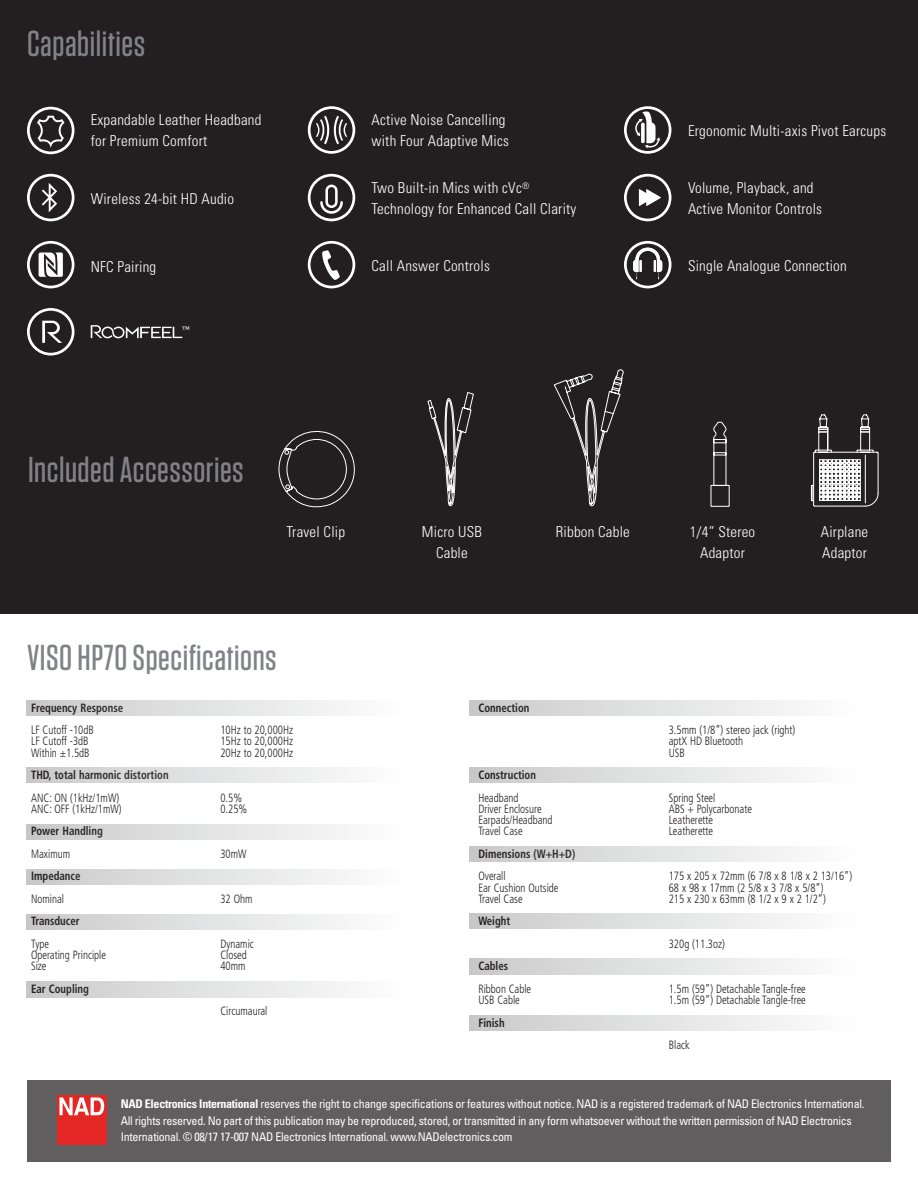
<style>
.page{position:relative;width:918px;height:1188px;background:#fff}
.page>*{position:absolute;margin:0;border:0;box-sizing:border-box;transform-origin:0 0}
.t1{font:500 36px "Tungsten";letter-spacing:.015em;color:#808285}
.t2{font:18px "Minion Pro";color:#fff}
.t3{font:300 condensed 15px "Univers";letter-spacing:.015em;color:#fff}
.t4{font:300 condensed 12px "Frutiger";color:#231f20;scale:.9 1}
.t5{font:condensed 12px/16.5px "Univers";letter-spacing:-.025em;color:#fff}
.t6{font:700 condensed 12px "Frutiger";color:#231f20;scale:.9 1}
.s1{font-weight:700}
</style>
<div class="page">
<div style="left:0;top:0;width:918px;height:613px;background:#231f20"></div>
<div style="left:26px;top:700px;width:377px;height:16px;background:linear-gradient(to right,#cacacb,#fdfefe)"></div>
<div style="left:470px;top:700px;width:385px;height:16px;background:linear-gradient(to right,#cacacb,#fdfefe)"></div>
<svg style="left:470px;top:768px;width:321px;height:15px;background:#dfdfe0"></svg>
<svg style="left:470px;top:847px;width:321px;height:15px;background:#dfdfe0"></svg>
<svg style="left:470px;top:914px;width:321px;height:15px;background:#dfdfe0"></svg>
<svg style="left:470px;top:959px;width:321px;height:15px;background:#dfdfe0"></svg>
<svg style="left:470px;top:1015px;width:321px;height:15px;background:#dfdfe0"></svg>
<svg style="left:26px;top:768px;width:314px;height:15px;background:#dfdfe0"></svg>
<div style="left:26px;top:824px;width:377px;height:16px;background:linear-gradient(to right,#cacacb,#fdfefe)"></div>
<svg style="left:26px;top:869px;width:314px;height:15px;background:#dfdfe0"></svg>
<svg style="left:26px;top:982px;width:314px;height:15px;background:#dfdfe0"></svg>
<svg style="left:26px;top:914px;width:314px;height:15px;background:#dfdfe0"></svg>
<svg style="left:27px;top:107px;width:48px;height:47px"></svg>
<svg style="left:27px;top:174px;width:48px;height:47px"></svg>
<svg style="left:27px;top:241px;width:48px;height:47px"></svg>
<svg style="left:308px;top:106px;width:47px;height:48px"></svg>
<svg style="left:308px;top:174px;width:47px;height:47px"></svg>
<svg style="left:308px;top:241px;width:47px;height:47px"></svg>
<svg style="left:624px;top:106px;width:47px;height:48px"></svg>
<svg style="left:624px;top:174px;width:47px;height:47px"></svg>
<svg style="left:624px;top:241px;width:47px;height:47px"></svg>
<svg style="left:278px;top:430px;width:77px;height:78px"></svg>
<svg style="left:427px;top:392px;width:47px;height:114px"></svg>
<svg style="left:554px;top:369px;width:70px;height:138px"></svg>
<svg style="left:710px;top:421px;width:20px;height:86px"></svg>
<svg style="left:810px;top:414px;width:69px;height:93px"></svg>
<div style="left:27px;top:1080px;width:864px;height:82px;background:#605e5f"></div>
<svg style="left:91px;top:325px;width:91px;height:13px"></svg>
<svg style="left:27px;top:308px;width:48px;height:48px"></svg>
<div style="left:57px;top:1096px;width:49px;height:49px;background:#e42625"></div>
<svg style="left:59px;top:1097px;width:45px;height:18px"></svg>
<p class="t1" style="left:27px;top:25px;width:120px">Capabilities</p>
<p class="t3" style="left:91px;top:111px;width:172px">Expandable Leather Headband</p>
<p class="t3" style="left:91px;top:132px;width:118px">for Premium Comfort</p>
<p class="t3" style="left:91px;top:190px;width:145px">Wireless 24-bit HD Audio</p>
<p class="t3" style="left:91px;top:258px;width:67px">NFC Pairing</p>
<p class="t2" style="left:182px;top:320px;width:10px">™</p>
<p class="t3" style="left:372px;top:111px;width:136px">Active Noise Cancelling</p>
<p class="t3" style="left:372px;top:132px;width:139px">with Four Adaptive Mics</p>
<p class="t3" style="left:372px;top:179px;width:159px">Two Built-in Mics with cVc<sup>®</sup></p>
<p class="t3" style="left:372px;top:200px;width:206px">Technology for Enhanced Call Clarity</p>
<p class="t3" style="left:372px;top:256px;width:120px">Call Answer Controls</p>
<p class="t3" style="left:688px;top:122px;width:200px">Ergonomic Multi-axis Pivot Earcups</p>
<p class="t3" style="left:688px;top:179px;width:127px">Volume, Playback, and</p>
<p class="t3" style="left:688px;top:200px;width:136px">Active Monitor Controls</p>
<p class="t3" style="left:688px;top:256px;width:160px">Single Analogue Connection</p>
<p class="t1" style="left:28px;top:451px;width:217px">Included Accessories</p>
<p class="t3" style="left:287px;top:523px;width:60px">Travel Clip</p>
<p class="t3" style="left:422px;top:523px;width:62px">Micro USB</p>
<p class="t3" style="left:436px;top:544px;width:33px">Cable</p>
<p class="t1" style="left:27px;top:639px;width:251px">VISO HP70 Specifications</p>
<p class="t3" style="left:556px;top:523px;width:76px">Ribbon Cable</p>
<p class="t3" style="left:690px;top:523px;width:67px">1/4” Stereo</p>
<p class="t3" style="left:700px;top:544px;width:46px">Adaptor</p>
<p class="t3" style="left:821px;top:523px;width:49px">Airplane</p>
<p class="t3" style="left:822px;top:544px;width:46px">Adaptor</p>
<p class="t6" style="left:31px;top:700px;width:104px">Frequency Response</p>
<p class="t4" style="left:31px;top:723px;width:71px">LF Cutoff -10dB</p>
<p class="t4" style="left:31px;top:734px;width:65px">LF Cutoff -3dB</p>
<p class="t4" style="left:31px;top:746px;width:67px">Within ±1.5dB</p>
<p class="t6" style="left:31px;top:768px;width:154px">THD, total harmonic distortion</p>
<p class="t4" style="left:31px;top:791px;width:99px">ANC: ON (1kHz/1mW)</p>
<p class="t4" style="left:31px;top:802px;width:102px">ANC: OFF (1kHz/1mW)</p>
<p class="t6" style="left:31px;top:824px;width:81px">Power Handling</p>
<p class="t4" style="left:31px;top:847px;width:45px">Maximum</p>
<p class="t6" style="left:31px;top:869px;width:56px">Impedance</p>
<p class="t4" style="left:31px;top:892px;width:38px">Nominal</p>
<p class="t6" style="left:31px;top:914px;width:55px">Transducer</p>
<p class="t4" style="left:31px;top:937px;width:21px">Type</p>
<p class="t4" style="left:31px;top:948px;width:85px">Operating Principle</p>
<p class="t4" style="left:31px;top:959px;width:19px">Size</p>
<p class="t6" style="left:31px;top:982px;width:66px">Ear Coupling</p>
<p class="t4" style="left:220px;top:723px;width:82px">10Hz to 20,000Hz</p>
<p class="t4" style="left:220px;top:734px;width:82px">15Hz to 20,000Hz</p>
<p class="t4" style="left:220px;top:746px;width:82px">20Hz to 20,000Hz</p>
<p class="t4" style="left:220px;top:791px;width:26px">0.5%</p>
<p class="t4" style="left:220px;top:802px;width:31px">0.25%</p>
<p class="t4" style="left:220px;top:847px;width:31px">30mW</p>
<p class="t4" style="left:220px;top:892px;width:37px">32 Ohm</p>
<p class="t4" style="left:220px;top:937px;width:39px">Dynamic</p>
<p class="t4" style="left:220px;top:948px;width:31px">Closed</p>
<p class="t4" style="left:220px;top:959px;width:29px">40mm</p>
<p class="t4" style="left:220px;top:1004px;width:54px">Circumaural</p>
<p class="t6" style="left:478px;top:700px;width:58px">Connection</p>
<p class="t6" style="left:478px;top:768px;width:66px">Construction</p>
<p class="t4" style="left:478px;top:791px;width:46px">Headband</p>
<p class="t4" style="left:478px;top:802px;width:72px">Driver Enclosure</p>
<p class="t4" style="left:478px;top:813px;width:84px">Earpads/Headband</p>
<p class="t4" style="left:478px;top:824px;width:51px">Travel Case</p>
<p class="t6" style="left:478px;top:847px;width:109px">Dimensions (W+H+D)</p>
<p class="t4" style="left:478px;top:869px;width:32px">Overall</p>
<p class="t4" style="left:478px;top:881px;width:91px">Ear Cushion Outside</p>
<p class="t4" style="left:478px;top:892px;width:51px">Travel Case</p>
<p class="t6" style="left:478px;top:914px;width:37px">Weight</p>
<p class="t6" style="left:478px;top:959px;width:35px">Cables</p>
<p class="t4" style="left:478px;top:982px;width:60px">Ribbon Cable</p>
<p class="t4" style="left:478px;top:993px;width:48px">USB Cable</p>
<p class="t6" style="left:478px;top:1015px;width:31px">Finish</p>
<p class="t4" style="left:669px;top:723px;width:142px">3.5mm (1/8”) stereo jack (right)</p>
<p class="t4" style="left:669px;top:734px;width:84px">aptX HD Bluetooth</p>
<p class="t4" style="left:669px;top:746px;width:19px">USB</p>
<p class="t4" style="left:669px;top:791px;width:53px">Spring Steel</p>
<p class="t4" style="left:669px;top:802px;width:94px">ABS + Polycarbonate</p>
<p class="t4" style="left:669px;top:813px;width:51px">Leatherette</p>
<p class="t4" style="left:669px;top:824px;width:51px">Leatherette</p>
<p class="t4" style="left:669px;top:869px;width:205px">175 x 205 x 72mm (6 7/8 x 8 1/8 x 2 13/16”)</p>
<p class="t4" style="left:669px;top:881px;width:173px">68 x 98 x 17mm (2 5/8 x 3 7/8 x 5/8”)</p>
<p class="t4" style="left:669px;top:892px;width:176px">215 x 230 x 63mm (8 1/2 x 9 x 2 1/2”)</p>
<p class="t4" style="left:669px;top:937px;width:64px">320g (11.3oz)</p>
<p class="t4" style="left:669px;top:982px;width:154px">1.5m (59”) Detachable Tangle-free</p>
<p class="t4" style="left:669px;top:1038px;width:25px">Black</p>
<p class="t5" style="left:121px;top:1096px;width:745px"><span class="s1">NAD Electronics International</span> reserves the right to change specifications or features without notice. NAD is a registered trademark of NAD Electronics International.<br>All rights reserved. No part of this publication may be reproduced, stored, or transmitted in any form whatsoever without the written permission of NAD Electronics<br>International. © 08/17 17-007 NAD Electronics International. www.NADelectronics.com</p>
</div>
